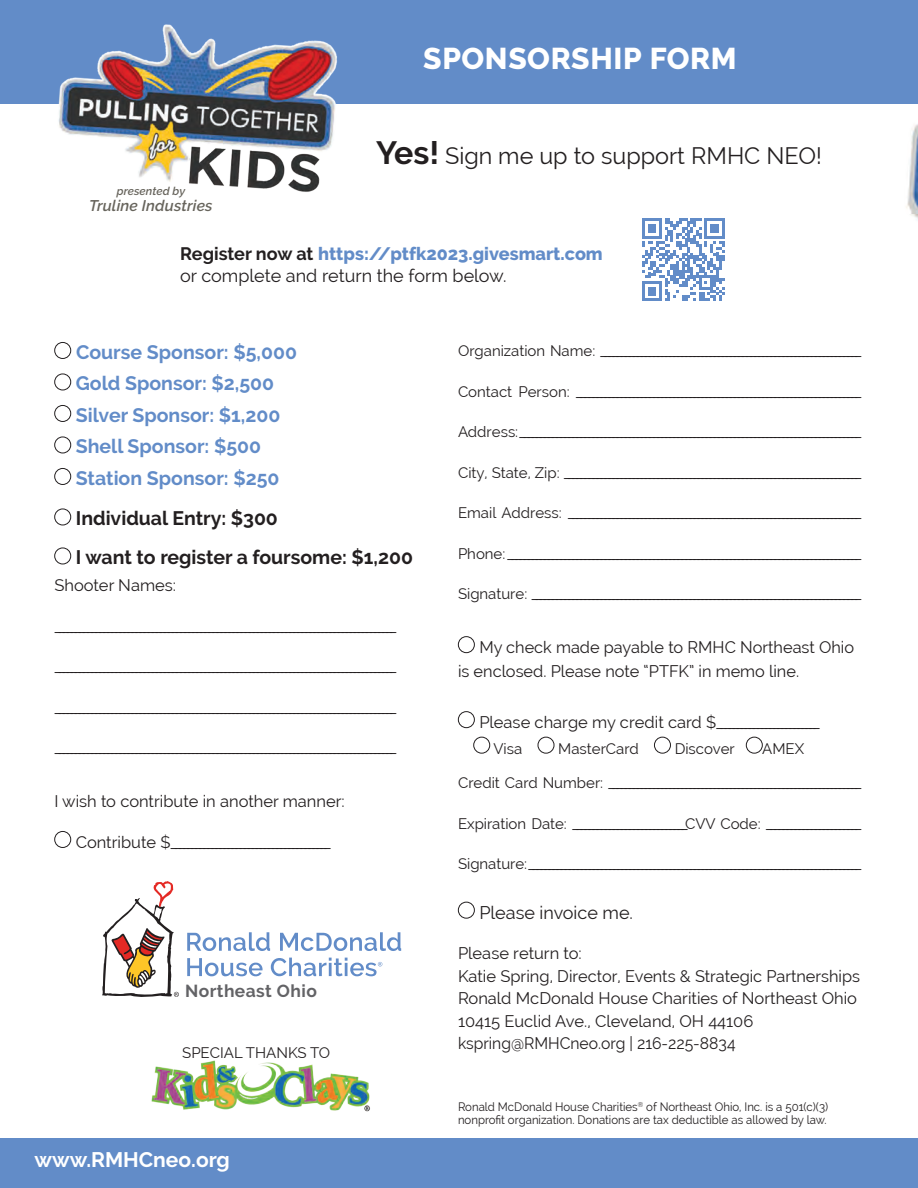
<style>
.page{position:relative;width:918px;height:1188px;background:#fff}
.page>*{position:absolute;margin:0;border:0;box-sizing:border-box;transform-origin:0 0}
.t1{font:800 30px "Raleway";letter-spacing:.02em;color:#fff}
.t2{font:23.4px "Raleway";color:#231f20}
.t3{font:700 21px "Raleway";color:#fff}
.t4{font:700 19.5px/31.5px "Raleway";color:#628cc8}
.t5{font:700 19.5px/39px "Raleway";color:#231f20}
.t6{font:18px/21.6px "Raleway";color:#231f20}
.t7{font:700 17.4px "Raleway";letter-spacing:.025em;color:#636366}
.t8{font:16.5px/22.5px "Raleway";color:#231f20}
.t9{font:italic 600 15.45px "Raleway";letter-spacing:.01em;color:#67645c}
.t10{font:15px "Raleway";color:#231f20}
.t11{font:12px/13.5px "Raleway";color:#231f20;scale:.95 1}
.t12{font:italic 600 11.4px "Raleway";letter-spacing:.01em;color:#67645c}
.s1{font-weight:700;font-size:32.1px}
.s2{font-weight:700}
.s3{font-weight:800;color:#628cc8}
.s4{font-size:15px}
</style>
<div class="page">
<hr style="left:917px;top:672px;width:1px;height:73px;background:#231f20">
<div style="left:0;top:1138px;width:918px;height:50px;background:#628cc8"></div>
<div style="left:0;top:0;width:918px;height:104px;background:#628cc8"></div>
<div style="left:54px;top:342px;width:17px;height:17px;border:1px solid #231f20;border-radius:50%"></div>
<div style="left:54px;top:374px;width:17px;height:16px;border:1px solid #231f20;border-radius:50%"></div>
<div style="left:54px;top:405px;width:17px;height:17px;border:1px solid #231f20;border-radius:50%"></div>
<div style="left:54px;top:437px;width:17px;height:16px;border:1px solid #231f20;border-radius:50%"></div>
<div style="left:54px;top:468px;width:17px;height:17px;border:1px solid #231f20;border-radius:50%"></div>
<div style="left:54px;top:509px;width:17px;height:16px;border:1px solid #231f20;border-radius:50%"></div>
<div style="left:54px;top:548px;width:17px;height:16px;border:1px solid #231f20;border-radius:50%"></div>
<div style="left:54px;top:831px;width:17px;height:17px;border:1px solid #231f20;border-radius:50%"></div>
<div style="left:458px;top:636px;width:17px;height:17px;border:1px solid #231f20;border-radius:50%"></div>
<div style="left:458px;top:711px;width:17px;height:17px;border:1px solid #231f20;border-radius:50%"></div>
<div style="left:473px;top:737px;width:17px;height:17px;border:1px solid #231f20;border-radius:50%"></div>
<div style="left:538px;top:737px;width:16px;height:17px;border:1px solid #231f20;border-radius:50%"></div>
<div style="left:654px;top:737px;width:17px;height:17px;border:1px solid #231f20;border-radius:50%"></div>
<div style="left:746px;top:737px;width:17px;height:17px;border:1px solid #231f20;border-radius:50%"></div>
<div style="left:458px;top:902px;width:17px;height:17px;border:1px solid #231f20;border-radius:50%"></div>
<svg style="left:187px;top:932px;width:83px;height:19px"></svg>
<svg style="left:280px;top:932px;width:121px;height:19px"></svg>
<svg style="left:187px;top:958px;width:76px;height:18px"></svg>
<svg style="left:102px;top:881px;width:77px;height:116px"></svg>
<svg style="left:271px;top:958px;width:111px;height:18px"></svg>
<img style="left:906px;top:124px;width:12px;height:96px">
<img style="left:58px;top:24px;width:279px;height:168px">
<img style="left:151px;top:1060px;width:219px;height:52px">
<svg style="left:642px;top:219px;width:82px;height:82px"></svg>
<h1 class="t1" style="left:423px;top:41px;width:315px">SPONSORSHIP FORM</h1>
<p class="t12" style="left:117px;top:185px;width:70px">presented by</p>
<p class="t9" style="left:89px;top:197px;width:125px">Truline Industries</p>
<h2 class="t2" style="left:376px;top:142px;width:447px"><span class="s1">Yes!</span> Sign me up to support RMHC NEO!</h2>
<p class="t6" style="left:180px;top:243px;width:424px"><span class="s2">Register now at</span> <span class="s3">https://ptfk2023.givesmart.com </span>or complete and return the form below.</p>
<p class="t4" style="left:76px;top:336px;width:223px">Course Sponsor: $5,000<br>Gold Sponsor: $2,500<br>Silver Sponsor: $1,200<br>Shell Sponsor: $500<br>Station Sponsor: $250</p>
<p class="t5" style="left:76px;top:499px;width:339px">Individual Entry: $300<br>I want to register a foursome: $1,200</p>
<p class="t8" style="left:54px;top:574px;width:123px">Shooter Names:</p>
<p class="t8" style="left:54px;top:615px;width:344px">____________________________________________________________________________________</p>
<p class="t8" style="left:54px;top:655px;width:344px">____________________________________________________________________________________</p>
<p class="t8" style="left:54px;top:696px;width:344px">____________________________________________________________________________________</p>
<p class="t8" style="left:54px;top:736px;width:344px">____________________________________________________________________________________</p>
<p class="t8" style="left:54px;top:790px;width:292px">I wish to contribute in another manner:</p>
<p class="t8" style="left:76px;top:831px;width:257px">C o n t r i b u t e $ _______________________________________</p>
<p class="t7" style="left:185px;top:981px;width:133px">Northeast Ohio</p>
<p class="t10" style="left:182px;top:1044px;width:150px">SPECIAL THANKS TO</p>
<p class="t3" style="left:35px;top:1148px;width:197px">www.RMHCneo.org</p>
<p class="t8" style="left:458px;top:339px;width:405px"><span class="s4">O r g a n i z a t i o n N a m e :</span> ________________________________________________________________</p>
<p class="t8" style="left:458px;top:379px;width:405px"><span class="s4">C o n t a c t P e r s o n :</span> ______________________________________________________________________</p>
<p class="t8" style="left:458px;top:420px;width:405px"><span class="s4">Ad d r e s s :</span> ____________________________________________________________________________________</p>
<p class="t8" style="left:458px;top:460px;width:405px"><span class="s4">C i t y , S t a t e , Z i p :</span> _________________________________________________________________________</p>
<p class="t8" style="left:458px;top:501px;width:405px"><span class="s4">E m a i l Ad d r e s s :</span> ________________________________________________________________________</p>
<p class="t8" style="left:458px;top:541px;width:405px"><span class="s4">P h o n e :</span> _______________________________________________________________________________________</p>
<p class="t8" style="left:458px;top:582px;width:405px"><span class="s4">S i g n a t u r e :</span> _________________________________________________________________________________</p>
<p class="t8" style="left:458px;top:635px;width:398px;line-height:24px;text-indent:21px">My check made payable to RMHC Northeast Ohio is enclosed. Please note “PTFK” in memo line.</p>
<p class="t8" style="left:479px;top:711px;width:342px">P l e a s e c h a r g e m y c r e d i t c a rd $ _________________________</p>
<p class="t10" style="left:493px;top:740px;width:30px">Visa</p>
<p class="t10" style="left:558px;top:740px;width:82px">MasterCard</p>
<p class="t10" style="left:675px;top:740px;width:62px">Discover</p>
<p class="t10" style="left:762px;top:740px;width:44px">AMEX</p>
<p class="t8" style="left:458px;top:771px;width:405px"><span class="s4">C r e d i t C a rd N u m b e r :</span> ______________________________________________________________</p>
<p class="t8" style="left:458px;top:811px;width:405px"><span class="s4">E x p i r a t i o n D a t e :</span> ____________________________<span class="s4">C V V C o d e :</span> _______________________</p>
<p class="t8" style="left:458px;top:852px;width:405px"><span class="s4">S i g n a t u r e :</span> __________________________________________________________________________________</p>
<p class="t6" style="left:479px;top:901px;width:155px">Please invoice me.</p>
<p class="t8" style="left:458px;top:942px;width:404px">Please return to:<br>Katie Spring, Director, Events &amp; Strategic Partnerships Ronald McDonald House Charities of Northeast Ohio 10415 Euclid Ave., Cleveland, OH 44106 kspring@RMHCneo.org | 216-225-8834</p>
<p class="t11" style="left:458px;top:1100px;width:391px">Ronald McDonald House Charities<sup>®</sup> of Northeast Ohio, Inc. is a 501(c)(3) nonprofit organization. Donations are tax deductible as allowed by law.</p>
</div>
